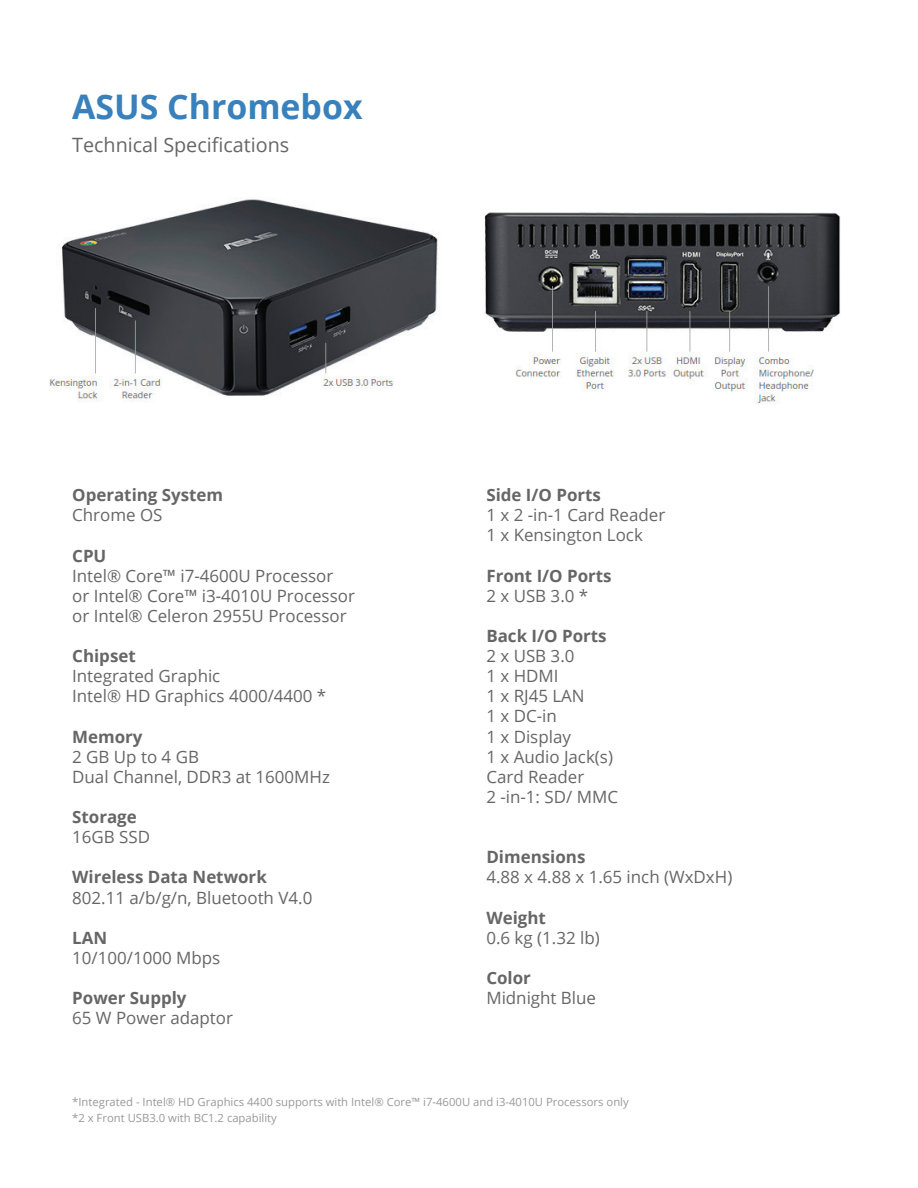
<style>
.page{position:relative;width:918px;height:1188px;background:#fff}
.page>*{position:absolute;margin:0;border:0;box-sizing:border-box;transform-origin:0 0}
.t1{font:700 33.9px "Open Sans";color:#3881bc}
.t2{font:19.8px "Open Sans";color:#666}
.t3{font:16.95px/20.1px "Open Sans";color:#666}
.t4{font:700 16.95px "Open Sans";color:#666}
.t5{font:11.25px/15.9px "Open Sans";color:#999}
</style>
<div class="page">
<img style="left:49px;top:199px;width:390px;height:203px">
<img style="left:484px;top:212px;width:357px;height:192px">
<h1 class="t1" style="left:72px;top:83px;width:292px">ASUS Chromebox</h1>
<p class="t2" style="left:72px;top:131px;width:219px">Technical Specifications</p>
<p class="t4" style="left:72px;top:483px;width:153px">Operating System</p>
<p class="t3" style="left:72px;top:505px;width:92px">Chrome OS</p>
<p class="t4" style="left:72px;top:543px;width:36px">CPU</p>
<p class="t3" style="left:72px;top:565px;width:284px">Intel® Core™ i7-4600U Processor<br>or Intel® Core™ i3-4010U Processor or Intel® Celeron 2955U Processor</p>
<p class="t4" style="left:72px;top:644px;width:65px">Chipset</p>
<p class="t3" style="left:72px;top:666px;width:256px">Integrated Graphic<br>Intel® HD Graphics 4000/4400 *</p>
<p class="t4" style="left:72px;top:724px;width:72px">Memory</p>
<p class="t3" style="left:72px;top:746px;width:259px">2 GB Up to 4 GB<br>Dual Channel, DDR3 at 1600MHz</p>
<p class="t4" style="left:72px;top:805px;width:66px">Storage</p>
<p class="t3" style="left:72px;top:827px;width:79px">16GB SSD</p>
<p class="t4" style="left:72px;top:865px;width:196px">Wireless Data Network</p>
<p class="t3" style="left:72px;top:887px;width:242px">802.11 a/b/g/n, Bluetooth V4.0</p>
<p class="t4" style="left:72px;top:926px;width:37px">LAN</p>
<p class="t3" style="left:72px;top:947px;width:149px">10/100/1000 Mbps</p>
<p class="t4" style="left:72px;top:986px;width:116px">Power Supply</p>
<p class="t3" style="left:72px;top:1008px;width:162px">65 W Power adaptor</p>
<p class="t4" style="left:486px;top:483px;width:116px">Side I/O Ports</p>
<p class="t3" style="left:486px;top:505px;width:180px">1 x 2 -in-1 Card Reader<br>1 x Kensington Lock</p>
<p class="t4" style="left:486px;top:564px;width:127px">Front I/O Ports</p>
<p class="t3" style="left:486px;top:585px;width:103px">2 x USB 3.0 *</p>
<p class="t4" style="left:486px;top:624px;width:122px">Back I/O Ports</p>
<p class="t3" style="left:486px;top:646px;width:133px">2 x USB 3.0<br>1 x HDMI<br>1 x RJ45 LAN<br>1 x DC-in<br>1 x Display<br>1 x Audio Jack(s)<br>Card Reader<br>2 -in-1: SD/ MMC</p>
<p class="t4" style="left:486px;top:845px;width:101px">Dimensions</p>
<p class="t3" style="left:486px;top:867px;width:247px">4.88 x 4.88 x 1.65 inch (WxDxH)</p>
<p class="t4" style="left:486px;top:905px;width:61px">Weight</p>
<p class="t3" style="left:486px;top:927px;width:115px">0.6 kg (1.32 lb)</p>
<p class="t4" style="left:486px;top:966px;width:46px">Color</p>
<p class="t3" style="left:486px;top:987px;width:111px">Midnight Blue</p>
<p class="t5" style="left:72px;top:1094px;width:558px">*Integrated - Intel® HD Graphics 4400 supports with Intel® Core™ i7-4600U and i3-4010U Processors only *2 x Front USB3.0 with BC1.2 capability</p>
</div>
